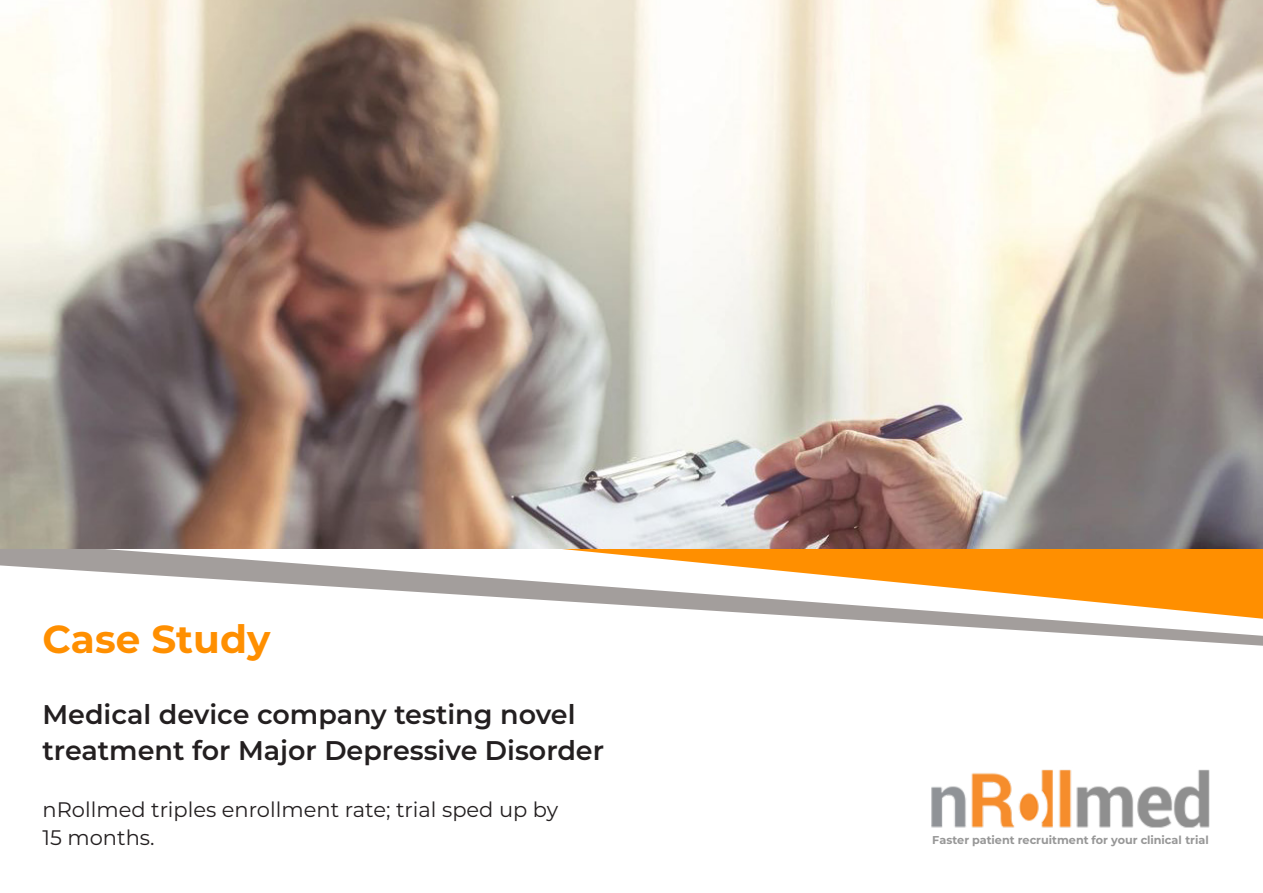
<style>
.page{position:relative;width:1263px;height:893px;background:#fff}
.page>*{position:absolute;margin:0;border:0;box-sizing:border-box;transform-origin:0 0}
.t1{font:700 39px "Montserrat";color:#ff8f00}
.t2{font:600 27px/36px "Montserrat";color:#231f20}
.t3{font:21px "Montserrat";color:#231f20}
.t4{font:700 11.4px "Montserrat";color:#979797}
</style>
<div class="page">
<svg style="left:844px;top:619px;width:419px;height:17px"></svg>
<svg style="left:0;top:549px;width:1263px;height:70px"></svg>
<img style="left:0;top:0;width:1263px;height:549px">
<img style="left:932px;top:769px;width:277px;height:59px">
<h1 class="t1" style="left:43px;top:611px;width:229px">Case Study</h1>
<p class="t2" style="left:43px;top:695px;width:563px">Medical device company testing novel treatment for Major Depressive Disorder</p>
<p class="t3" style="left:43px;top:795px;width:517px">nRollmed triples enrollment rate; trial sped up by</p>
<p class="t3" style="left:43px;top:823px;width:114px">15 months.</p>
<p class="t4" style="left:932px;top:832px;width:278px">Faster patient recruitment for your clinical trial</p>
</div>
